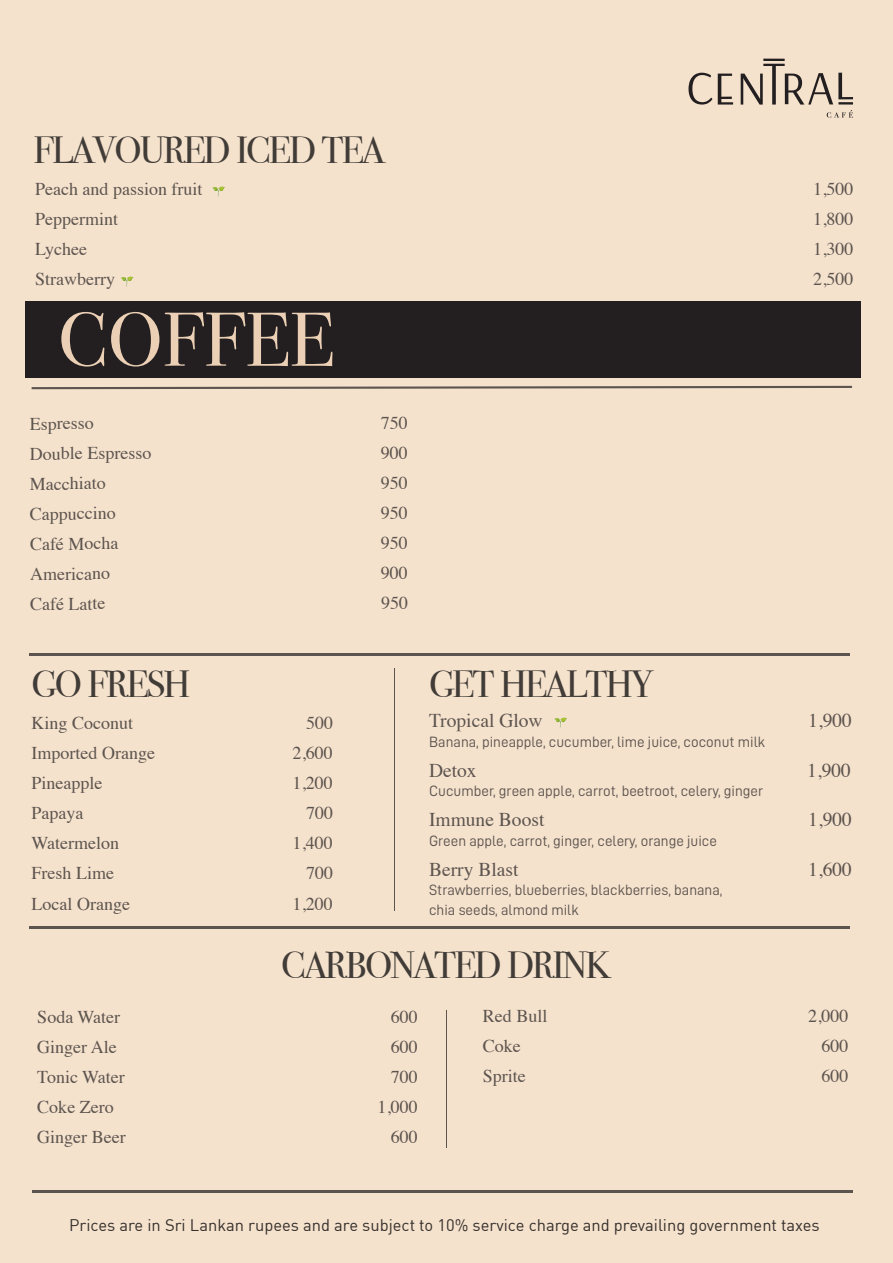
<style>
.page{position:relative;width:893px;height:1263px;background:#f5e2cd}
.page>*{position:absolute;margin:0;border:0;box-sizing:border-box;transform-origin:0 0}
.t1{font:76.2px "Bodoni Svty Two ITCTT";color:#ebd0b5}
.t2{font:37.8px "Bodoni Svty Two ITCTT";letter-spacing:-.05em;color:#413c37}
.t3{font:19.5px "Times";color:#5c544e}
.t4{font:18px "Times";color:#5c544e}
.t5{font:16.5px "DIN";color:#35302c}
.t6{font:15px/19.5px "D DIN";color:#5c544e}
</style>
<div class="page">
<svg style="left:32px;top:386px;width:820px;height:3px;background:#897e74"></svg>
<div style="left:25px;top:302px;width:836px;height:76px;background:#231f20"></div>
<hr style="left:32px;top:1190px;width:820px;height:3px;background:#5c544e">
<hr style="left:394px;top:669px;width:1px;height:242px;background:#5c544e">
<hr style="left:29px;top:653px;width:820px;height:3px;background:#5c544e">
<hr style="left:29px;top:926px;width:820px;height:3px;background:#5c544e">
<hr style="left:446px;top:1010px;width:1px;height:137px;background:#5c544e">
<svg style="left:688px;top:73px;width:24px;height:32px"></svg>
<hr style="left:763px;top:59px;width:22px;height:2px;background:#231f20">
<svg style="left:718px;top:74px;width:15px;height:31px"></svg>
<svg style="left:741px;top:64px;width:112px;height:54px"></svg>
<svg style="left:212px;top:186px;width:13px;height:11px"></svg>
<svg style="left:121px;top:276px;width:12px;height:11px"></svg>
<svg style="left:554px;top:717px;width:13px;height:11px"></svg>
<h2 class="t2" style="left:34px;top:120px;width:353px">FLAVOURED ICED TEA</h2>
<p class="t4" style="left:35px;top:173px;width:169px">Peach and passion fruit</p>
<p class="t4" style="left:813px;top:173px;width:42px">1,500</p>
<p class="t4" style="left:35px;top:203px;width:84px">Peppermint</p>
<p class="t4" style="left:813px;top:203px;width:42px">1,800</p>
<p class="t4" style="left:35px;top:233px;width:53px">Lychee</p>
<p class="t4" style="left:813px;top:233px;width:42px">1,300</p>
<p class="t4" style="left:35px;top:263px;width:81px">Strawberry</p>
<p class="t4" style="left:813px;top:263px;width:42px">2,500</p>
<h1 class="t1" style="left:58px;top:277px;width:277px">COFFEE</h1>
<p class="t4" style="left:30px;top:407px;width:66px">Espresso</p>
<p class="t4" style="left:381px;top:406px;width:28px">750</p>
<p class="t4" style="left:30px;top:437px;width:123px">Double Espresso</p>
<p class="t4" style="left:381px;top:436px;width:28px">900</p>
<p class="t4" style="left:30px;top:467px;width:78px">Macchiato</p>
<p class="t4" style="left:381px;top:466px;width:28px">950</p>
<p class="t4" style="left:30px;top:497px;width:88px">Cappuccino</p>
<p class="t4" style="left:381px;top:496px;width:28px">950</p>
<p class="t4" style="left:30px;top:527px;width:90px">Café Mocha</p>
<p class="t4" style="left:381px;top:526px;width:28px">950</p>
<p class="t4" style="left:30px;top:557px;width:82px">Americano</p>
<p class="t4" style="left:381px;top:556px;width:28px">900</p>
<p class="t4" style="left:30px;top:587px;width:77px">Café Latte</p>
<p class="t4" style="left:381px;top:586px;width:28px">950</p>
<h2 class="t2" style="left:32px;top:653px;width:160px">GO FRESH</h2>
<p class="t4" style="left:32px;top:706px;width:103px">King Coconut</p>
<p class="t4" style="left:306px;top:706px;width:28px">500</p>
<p class="t4" style="left:32px;top:736px;width:125px">Imported Orange</p>
<p class="t4" style="left:292px;top:736px;width:42px">2,600</p>
<p class="t4" style="left:32px;top:766px;width:72px">Pineapple</p>
<p class="t4" style="left:292px;top:766px;width:42px">1,200</p>
<p class="t4" style="left:32px;top:796px;width:53px">Papaya</p>
<p class="t4" style="left:306px;top:796px;width:28px">700</p>
<p class="t4" style="left:32px;top:826px;width:89px">Watermelon</p>
<p class="t4" style="left:292px;top:826px;width:42px">1,400</p>
<p class="t4" style="left:32px;top:857px;width:84px">Fresh Lime</p>
<p class="t4" style="left:306px;top:857px;width:28px">700</p>
<p class="t4" style="left:32px;top:887px;width:100px">Local Orange</p>
<p class="t4" style="left:292px;top:887px;width:42px">1,200</p>
<h2 class="t2" style="left:429px;top:653px;width:226px">GET HEALTHY</h2>
<p class="t3" style="left:429px;top:702px;width:115px">Tropical Glow</p>
<p class="t3" style="left:808px;top:702px;width:45px">1,900</p>
<p class="t6" style="left:429px;top:731px;width:338px">Banana, pineapple, cucumber, lime juice, coconut milk</p>
<p class="t3" style="left:429px;top:752px;width:49px">Detox</p>
<p class="t3" style="left:807px;top:752px;width:45px">1,900</p>
<p class="t6" style="left:429px;top:781px;width:336px">Cucumber, green apple, carrot, beetroot, celery, ginger</p>
<p class="t3" style="left:429px;top:801px;width:117px">Immune Boost</p>
<p class="t3" style="left:808px;top:801px;width:45px">1,900</p>
<p class="t6" style="left:429px;top:830px;width:289px">Green apple, carrot, ginger, celery, orange juice</p>
<p class="t3" style="left:429px;top:851px;width:91px">Berry Blast</p>
<p class="t3" style="left:808px;top:851px;width:45px">1,600</p>
<p class="t6" style="left:429px;top:880px;width:295px">Strawberries, blueberries, blackberries, banana, chia seeds, almond milk</p>
<h2 class="t2" style="left:281px;top:934px;width:331px">CARBONATED DRINK</h2>
<p class="t4" style="left:37px;top:1000px;width:84px">Soda Water</p>
<p class="t4" style="left:391px;top:1000px;width:28px">600</p>
<p class="t4" style="left:37px;top:1030px;width:81px">Ginger Ale</p>
<p class="t4" style="left:391px;top:1030px;width:28px">600</p>
<p class="t4" style="left:37px;top:1060px;width:89px">Tonic Water</p>
<p class="t4" style="left:391px;top:1060px;width:28px">700</p>
<p class="t4" style="left:37px;top:1090px;width:78px">Coke Zero</p>
<p class="t4" style="left:377px;top:1090px;width:42px">1,000</p>
<p class="t4" style="left:37px;top:1120px;width:90px">Ginger Beer</p>
<p class="t4" style="left:391px;top:1120px;width:28px">600</p>
<p class="t4" style="left:483px;top:999px;width:66px">Red Bull</p>
<p class="t4" style="left:808px;top:999px;width:42px">2,000</p>
<p class="t4" style="left:483px;top:1029px;width:39px">Coke</p>
<p class="t4" style="left:821px;top:1029px;width:28px">600</p>
<p class="t4" style="left:483px;top:1059px;width:45px">Sprite</p>
<p class="t4" style="left:821px;top:1059px;width:28px">600</p>
<p class="t5" style="left:69px;top:1214px;width:752px">Prices are in Sri Lankan rupees and are subject to 10% service charge and prevailing government taxes</p>
</div>
